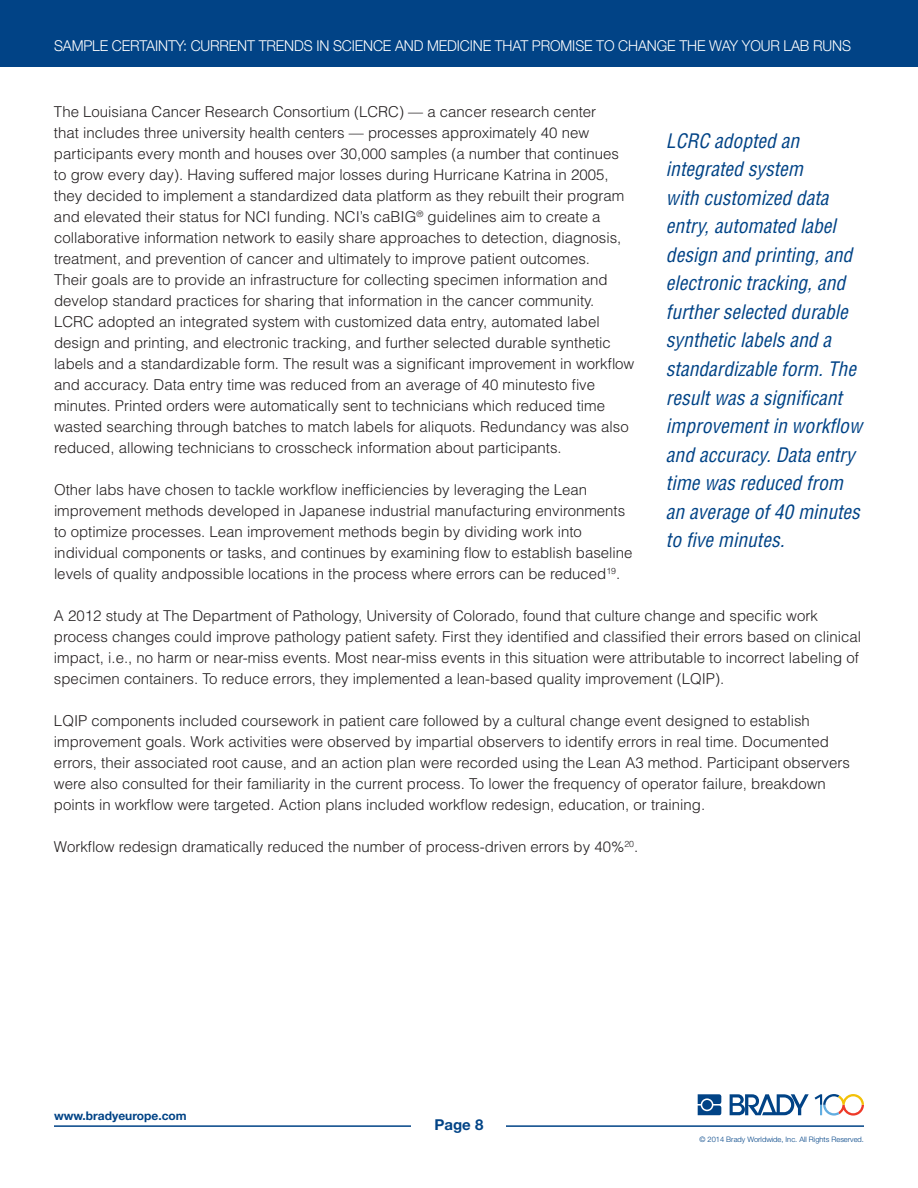
<style>
.page{position:relative;width:918px;height:1188px;background:#fff}
.page>*{position:absolute;margin:0;border:0;box-sizing:border-box;transform-origin:0 0}
.t1{font:italic condensed 19.5px/28.5px "Helvetica LT Std";color:#014386}
.t2{font:300 15px/21px "Helvetica LT Std";color:#231f20}
.t3{font:300 15px "Helvetica Neue LT Pro";letter-spacing:-.01em;color:#fff;scale:.95 1}
.t4{font:700 15px "Helvetica Neue LT Pro";color:#014386}
.t5{font:700 12px "Helvetica Neue LT Pro";color:#014386}
.t6{font:300 7.5px "Helvetica Neue LT Pro";color:#014386}
</style>
<div class="page">
<hr style="left:54px;top:1125px;width:810px;height:2px;background:#014386">
<div style="left:412px;top:1115px;width:94px;height:20px;background:#fff"></div>
<div style="left:0;top:0;width:918px;height:67px;background:#014386"></div>
<svg style="left:730px;top:1094px;width:79px;height:21px"></svg>
<svg style="left:698px;top:1094px;width:23px;height:21px"></svg>
<svg style="left:815px;top:1094px;width:49px;height:22px"></svg>
<p class="t3" style="left:54px;top:40px;width:840px">SAMPLE CERTAINTY: CURRENT TRENDS IN SCIENCE AND MEDICINE THAT PROMISE TO CHANGE THE WAY YOUR LAB RUNS</p>
<p class="t2" style="left:54px;top:102px;width:582px">The Louisiana Cancer Research Consortium (LCRC) — a cancer research center<br>that includes three university health centers — processes approximately 40 new participants every month and houses over 30,000 samples (a number that continues to grow every day). Having suffered major losses during Hurricane Katrina in 2005, they decided to implement a standardized data platform as they rebuilt their program and elevated their status for NCI funding. NCI’s caBIG<sup>®</sup> guidelines aim to create a collaborative information network to easily share approaches to detection, diagnosis, treatment, and prevention of cancer and ultimately to improve patient outcomes.<br>Their goals are to provide an infrastructure for collecting specimen information and develop standard practices for sharing that information in the cancer community.<br>LCRC adopted an integrated system with customized data entry, automated label design and printing, and electronic tracking, and further selected durable synthetic labels and a standardizable form. The result was a significant improvement in workflow and accuracy. Data entry time was reduced from an average of 40 minutesto five minutes. Printed orders were automatically sent to technicians which reduced time wasted searching through batches to match labels for aliquots. Redundancy was also reduced, allowing technicians to crosscheck information about participants.</p>
<p class="t2" style="left:54px;top:480px;width:580px">Other labs have chosen to tackle workflow inefficiencies by leveraging the Lean improvement methods developed in Japanese industrial manufacturing environments to optimize processes. Lean improvement methods begin by dividing work into individual components or tasks, and continues by examining flow to establish baseline levels of quality andpossible locations in the process where errors can be reduced<sup>19</sup>.</p>
<p class="t2" style="left:54px;top:606px;width:809px">A 2012 study at The Department of Pathology, University of Colorado, found that culture change and specific work process changes could improve pathology patient safety. First they identified and classified their errors based on clinical impact, i.e., no harm or near-miss events. Most near-miss events in this situation were attributable to incorrect labeling of specimen containers. To reduce errors, they implemented a lean-based quality improvement (LQIP).</p>
<p class="t2" style="left:54px;top:711px;width:797px">LQIP components included coursework in patient care followed by a cultural change event designed to establish improvement goals. Work activities were observed by impartial observers to identify errors in real time. Documented errors, their associated root cause, and an action plan were recorded using the Lean A3 method. Participant observers were also consulted for their familiarity in the current process. To lower the frequency of operator failure, breakdown points in workflow were targeted. Action plans included workflow redesign, education, or training.</p>
<p class="t2" style="left:54px;top:837px;width:586px">Workflow redesign dramatically reduced the number of process-driven errors by 40%<sup>20</sup>.</p>
<p class="t1" style="left:666px;top:128px;width:198px">LCRC adopted an integrated system<br>with customized data entry, automated label design and printing, and electronic tracking, and further selected durable synthetic labels and a standardizable form. The result was a significant improvement in workflow and accuracy. Data entry time was reduced from an average of 40 minutes to five minutes.</p>
<p class="t5" style="left:54px;top:1112px;width:134px">www.bradyeurope.com</p>
<p class="t4" style="left:435px;top:1120px;width:50px">Page 8</p>
<p class="t6" style="left:699px;top:1137px;width:166px">© 2014 Brady Worldwide, Inc. All Rights Reserved.</p>
</div>
